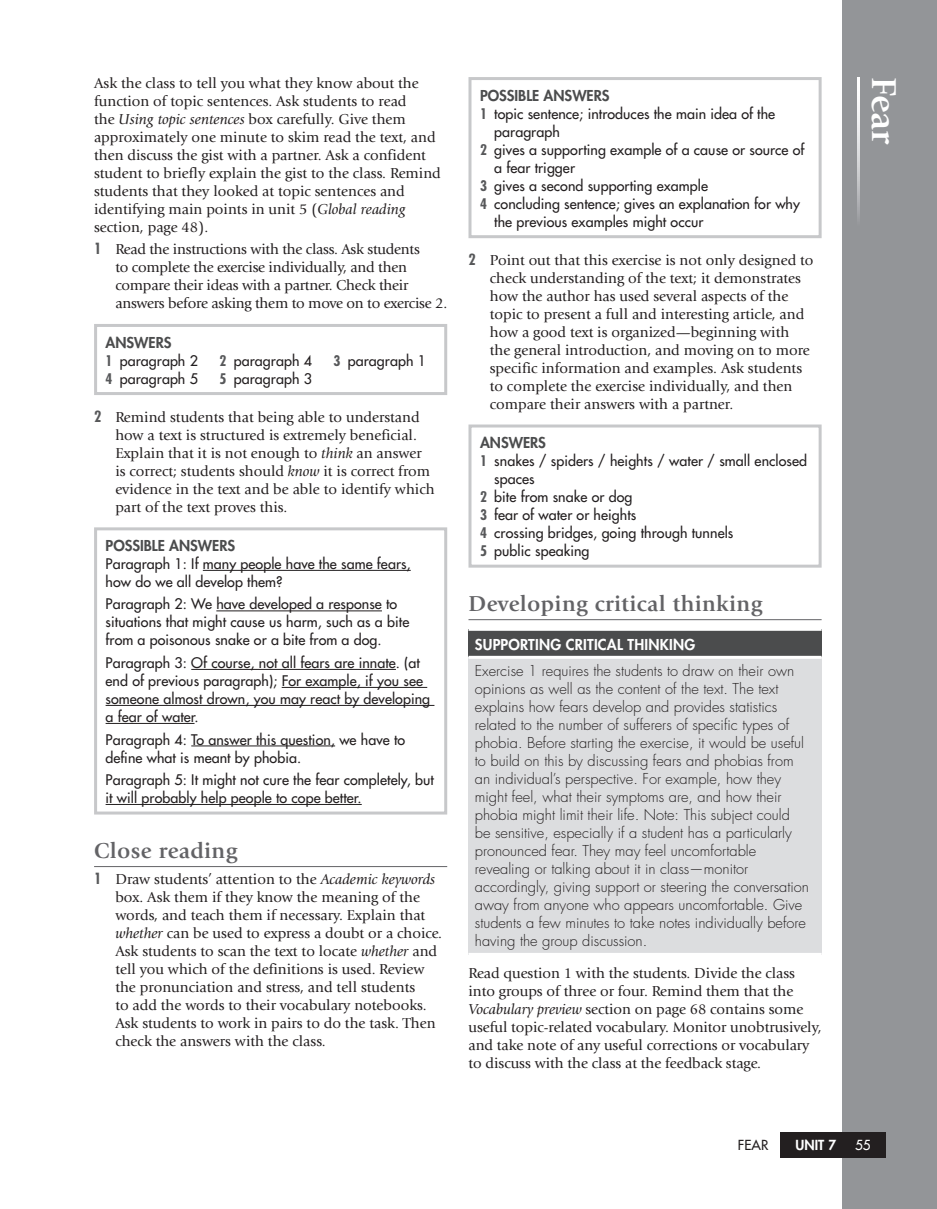
<style>
.page{position:relative;width:937px;height:1209px;background:#fff}
.page>*{position:absolute;margin:0;border:0;box-sizing:border-box;transform-origin:0 0}
.t1{font:700 36px "Giovanni Std";color:#fff}
.t2{font:700 22.5px "Giovanni Std";letter-spacing:.015em;color:#636366}
.t3{font:15px/18px "Giovanni Std";color:#231f20}
.t4{font:300 14.7px/18px "Futura Std";color:#231f20}
.t5{font:800 14.7px "Futura Std";color:#4b4c4d}
.t6{font:800 14.7px "Futura Std";color:#fff}
.t7{font:500 14.25px/18px "Futura Std";letter-spacing:.005em;color:#231f20}
.t8{font:800 13.5px "Futura Std";color:#fff}
.t9{font:500 13.5px "Futura Std";color:#231f20}
.t10{font:500 13.5px "Futura Std";color:#fff}
.s1{font-style:italic}
.s2{font-family:"Futura Std";font-weight:700;font-stretch:condensed;color:#57585a}
.s3{font-weight:700;font-stretch:condensed;color:#57585a}
.s4{font-weight:800;color:#fff}
</style>
<div class="page">
<hr style="left:468px;top:619px;width:353px;height:1px;background:#636366">
<div style="left:468px;top:77px;width:353px;height:161px;border:3px solid #c7c8ca"></div>
<div style="left:468px;top:424px;width:353px;height:143px;border:3px solid #c7c8ca"></div>
<div style="left:468px;top:629px;width:353px;height:28px;background:#4b4c4d"></div>
<div style="left:468px;top:657px;width:353px;height:297px;background:#dcdddf"></div>
<hr style="left:468px;top:628px;width:353px;height:3px;background:#fff">
<hr style="left:468px;top:656px;width:353px;height:3px;background:#fff">
<hr style="left:468px;top:953px;width:353px;height:3px;background:#fff">
<hr style="left:94px;top:866px;width:353px;height:1px;background:#636366">
<div style="left:94px;top:324px;width:353px;height:71px;border:3px solid #c7c8ca"></div>
<hr style="left:203px;top:570px;width:208px;height:1px;background:#231f20">
<hr style="left:216px;top:610px;width:166px;height:1px;background:#231f20">
<hr style="left:191px;top:669px;width:205px;height:1px;background:#231f20">
<hr style="left:282px;top:687px;width:145px;height:1px;background:#231f20">
<hr style="left:106px;top:705px;width:328px;height:1px;background:#231f20">
<hr style="left:106px;top:723px;width:88px;height:1px;background:#231f20">
<hr style="left:191px;top:745px;width:144px;height:1px;background:#231f20">
<hr style="left:106px;top:804px;width:256px;height:1px;background:#231f20">
<div style="left:94px;top:527px;width:353px;height:287px;border:3px solid #c7c8ca"></div>
<div style="left:842px;top:0;width:94px;height:1209px;background:#939598"></div>
<svg style="left:857px;top:77px;width:2px;height:140px"></svg>
<div style="left:779px;top:1132px;width:106px;height:25px;background:#231f20"></div>
<p class="t3" style="left:94px;top:74px;width:348px">Ask the class to tell you what they know about the function of topic sentences. Ask students to read<br>the <span class="s1">Using topic sentences</span> box carefully. Give them approximately one minute to skim read the text, and then discuss the gist with a partner. Ask a confident student to briefly explain the gist to the class. Remind students that they looked at topic sentences and identifying main points in unit 5 (<span class="s1">Global reading </span>section, page 48).</p>
<p class="t3" style="left:115px;top:240px;width:333px;text-indent:-21px"><span class="s2">1</span> Read the instructions with the class. Ask students<br>to complete the exercise individually, and then compare their ideas with a partner. Check their answers before asking them to move on to exercise 2.</p>
<p class="t5" style="left:106px;top:333px;width:67px">ANSWERS</p>
<p class="t7" style="left:106px;top:351px;width:94px"><span class="s3">1</span> paragraph 2</p>
<p class="t7" style="left:220px;top:351px;width:94px"><span class="s3">2</span> paragraph 4</p>
<p class="t7" style="left:333px;top:351px;width:94px"><span class="s3">3</span> paragraph 1</p>
<p class="t7" style="left:106px;top:369px;width:94px"><span class="s3">4</span> paragraph 5</p>
<p class="t7" style="left:220px;top:369px;width:94px"><span class="s3">5</span> paragraph 3</p>
<p class="t3" style="left:115px;top:408px;width:321px;text-indent:-21px"><span class="s2">2</span> Remind students that being able to understand how a text is structured is extremely beneficial.<br>Explain that it is not enough to <span class="s1">think</span> an answer is correct; students should <span class="s1">know</span> it is correct from evidence in the text and be able to identify which part of the text proves this.</p>
<p class="t5" style="left:106px;top:536px;width:131px">POSSI BLE ANSWERS</p>
<p class="t7" style="left:106px;top:555px;width:306px">Paragraph 1: If many people have the same fears, how do we all develop them?</p>
<p class="t7" style="left:106px;top:595px;width:305px">Paragraph 2: We have developed a response to situations that might cause us harm, such as a bite from a poisonous snake or a bite from a dog.</p>
<p class="t7" style="left:106px;top:654px;width:326px">Paragraph 3: Of course, not all fears are innate. (at end of previous paragraph); For example, if you see someone almost drown, you may react by developing a fear of water.</p>
<p class="t7" style="left:106px;top:730px;width:301px">Paragraph 4: To answer this question, we have to define what is meant by phobia.</p>
<p class="t7" style="left:106px;top:771px;width:330px">Paragraph 5: It might not cure the fear completely, but it will probably help people to cope better.</p>
<p class="t2" style="left:94px;top:837px;width:145px">Close reading</p>
<p class="t3" style="left:115px;top:870px;width:328px;text-indent:-21px"><span class="s2">1</span> Draw students’ attention to the <span class="s1">Academic keywords </span>box. Ask them if they know the meaning of the words, and teach them if necessary. Explain that <span class="s1">whether</span> can be used to express a doubt or a choice.<br>Ask students to scan the text to locate <span class="s1">whether</span> and tell you which of the definitions is used. Review the pronunciation and stress, and tell students<br>to add the words to their vocabulary notebooks.<br>Ask students to work in pairs to do the task. Then check the answers with the class.</p>
<p class="t5" style="left:480px;top:86px;width:84px">POSSI BLE ANSWERS</p>
<p class="t7" style="left:480px;top:104px;width:297px"><span class="s3">1</span> topic sentence; introduces the main idea of the</p>
<p class="t7" style="left:494px;top:122px;width:67px">paragraph</p>
<p class="t7" style="left:480px;top:140px;width:326px"><span class="s3">2</span> gives a supporting example of a cause or source of</p>
<p class="t7" style="left:494px;top:158px;width:82px">a fear trigger</p>
<p class="t7" style="left:480px;top:176px;width:229px"><span class="s3">3</span> gives a second supporting example</p>
<p class="t7" style="left:480px;top:194px;width:321px"><span class="s3">4</span> concluding sentence; gives an explanation for why</p>
<p class="t7" style="left:494px;top:212px;width:211px">the previous examples might occur</p>
<p class="t3" style="left:489px;top:251px;width:325px;text-indent:-21px"><span class="s2">2</span> Point out that this exercise is not only designed to check understanding of the text; it demonstrates how the author has used several aspects of the topic to present a full and interesting article, and how a good text is organized—beginning with the general introduction, and moving on to more specific information and examples. Ask students to complete the exercise individually, and then compare their answers with a partner.</p>
<p class="t5" style="left:480px;top:433px;width:67px">ANSWERS</p>
<p class="t7" style="left:480px;top:452px;width:328px"><span class="s3">1</span> snakes / spiders / heights / water / small enclosed</p>
<p class="t7" style="left:494px;top:470px;width:42px">spaces</p>
<p class="t7" style="left:480px;top:488px;width:154px"><span class="s3">2</span> bite from snake or dog</p>
<p class="t7" style="left:480px;top:506px;width:158px"><span class="s3">3</span> fear of water or heights</p>
<p class="t7" style="left:480px;top:524px;width:255px"><span class="s3">4</span> crossing bridges, going through tunnels</p>
<p class="t7" style="left:480px;top:542px;width:111px"><span class="s3">5</span> public speaking</p>
<p class="t2" style="left:468px;top:590px;width:295px">Developing critical thinking</p>
<p class="t6" style="left:475px;top:635px;width:10px">SUPPO</p>
<p class="t4" style="left:475px;top:632px;width:321px;line-height:26px;text-indent:45px"><span class="s4">RTING CRITICAL THINKING<br></span>Exercise 1 requires the students to draw on their own</p>
<p class="t4" style="left:475px;top:680px;width:336px">opinions as well as the content of the text. The text explains how fears develop and provides statistics related to the number of sufferers of specific types of phobia. Before starting the exercise, it would be useful to build on this by discussing fears and phobias from an individual’s perspective. For example, how they might feel, what their symptoms are, and how their phobia might limit their life<span class="s1">.</span> Note: This subject could be sensitive, especially if a student has a particularly pronounced fear. They may feel uncomfortable revealing or talking about it in class—monitor accordingly, giving support or steering the conversation away from anyone who appears uncomfortable. Give students a few minutes to take notes individually before having the group discussion.</p>
<p class="t3" style="left:468px;top:964px;width:354px">Read question 1 with the students. Divide the class into groups of three or four. Remind them that the <span class="s1">Vocabulary preview</span> section on page 68 contains some useful topic-related vocabulary. Monitor unobtrusively, and take note of any useful corrections or vocabulary to discuss with the class at the feedback stage.</p>
<h1 class="t1" style="left:904px;top:77px;width:69px;rotate:90deg">Fear</h1>
<p class="t9" style="left:738px;top:1136px;width:29px">Fear</p>
<p class="t8" style="left:795px;top:1136px;width:42px">UNIT 7</p>
<p class="t10" style="left:855px;top:1136px;width:17px">55</p>
</div>
